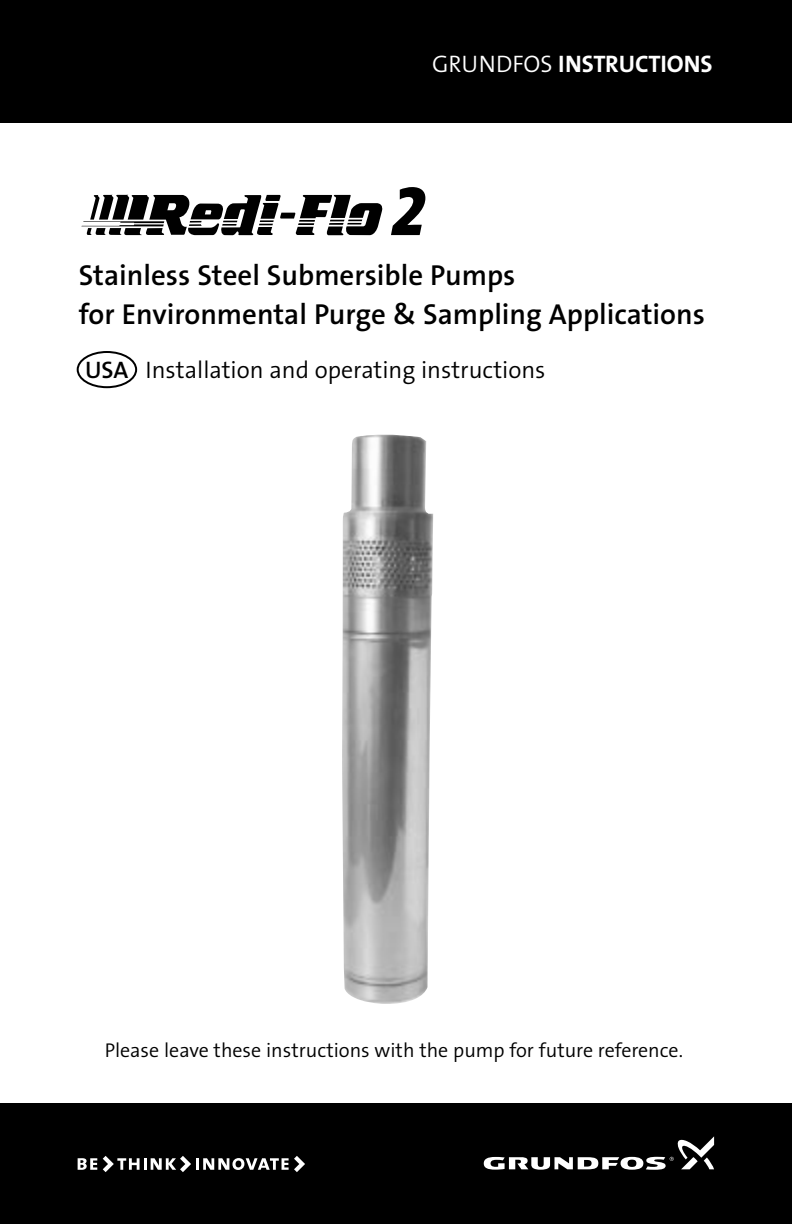
<style>
.page{position:relative;width:792px;height:1224px;background:#fff}
.page>*{position:absolute;margin:0;border:0;box-sizing:border-box;transform-origin:0 0}
.t1{font:italic 70px "Grundfos The Sans 8 XB";color:#000}
.t2{font:29px/38.6px "Grundfos The Sans 6 SB";color:#000}
.t3{font:24px "Grundfos The Sans 4 SL";color:#000}
.t4{font:24px "Grundfos The Sans 7 B";color:#fff}
.t5{font:20px "Grundfos The Sans 4 SL";color:#000}
.s1{font-family:"Grundfos The Sans 4 SL"}
.s2{font-family:"Grundfos The Sans 6 SB"}
</style>
<div class="page">
<div style="left:0;top:0;width:792px;height:123px;background:#000"></div>
<div style="left:0;top:1103px;width:792px;height:121px;background:#000"></div>
<svg style="left:78px;top:1158px;width:19px;height:12px"></svg>
<svg style="left:103px;top:1156px;width:202px;height:16px"></svg>
<svg style="left:484px;top:1136px;width:230px;height:34px"></svg>
<img style="left:342px;top:434px;width:91px;height:570px">
<svg style="left:81px;top:195px;width:302px;height:40px"></svg>
<svg style="left:77px;top:351px;width:60px;height:37px"></svg>
<p class="t4" style="left:432px;top:56px;width:282px"><span class="s1">GRUNDFOS</span> INSTRUCTIONS</p>
<h1 class="t1" style="left:391px;top:185px;width:36px">2</h1>
<p class="t2" style="left:79px;top:259px;width:628px">Stainless Steel Submersible Pumps<br>for Environmental Purge &amp; Sampling Applications</p>
<p class="t3" style="left:85px;top:361px;width:462px"><span class="s2">USA</span> Installation and operating instructions</p>
<p class="t5" style="left:105px;top:1043px;width:580px">Please leave these instructions with the pump for future reference.</p>
</div>
